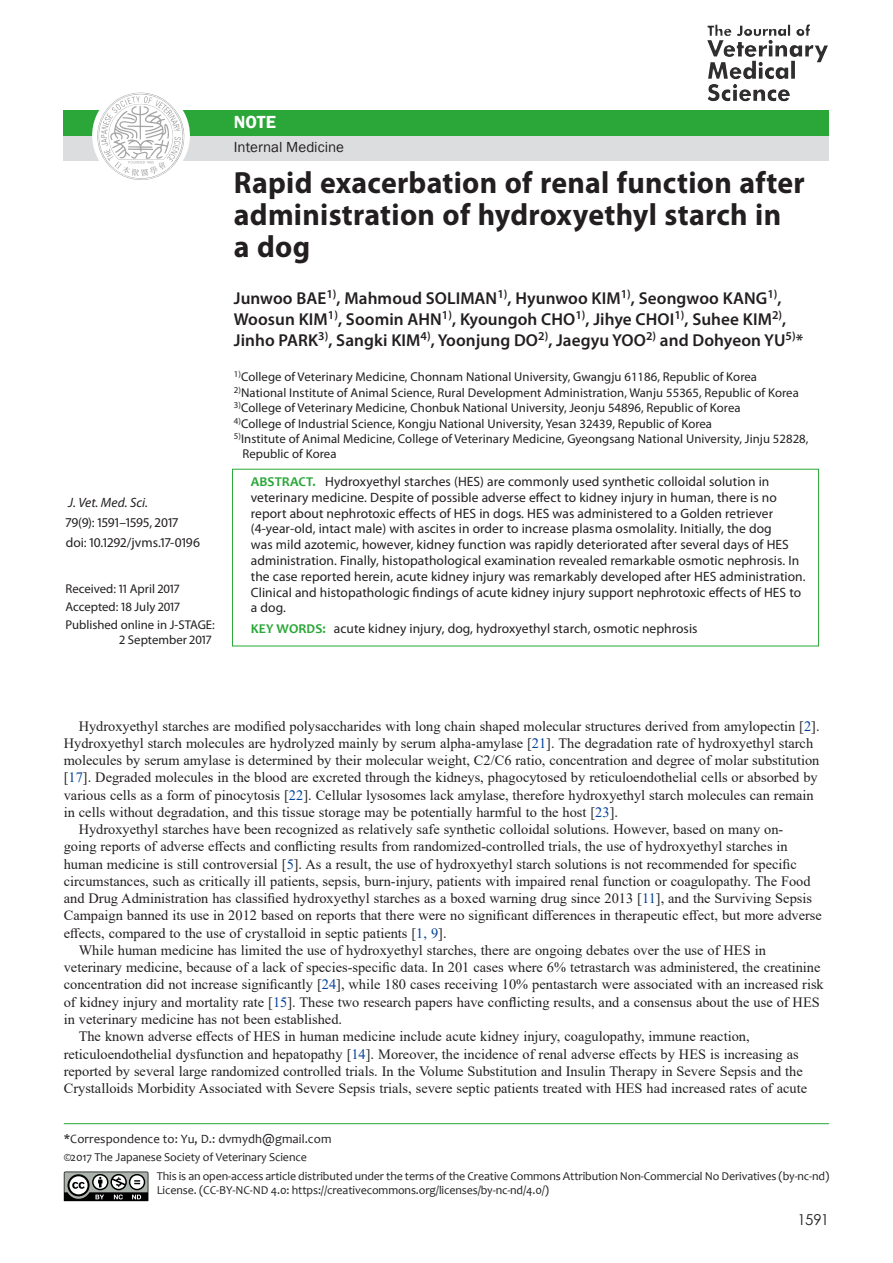
<style>
.page{position:relative;width:893px;height:1263px;background:#fff}
.page>*{position:absolute;margin:0;border:0;box-sizing:border-box;transform-origin:0 0}
.t1{font:700 30.75px/32.2px "Myriad Pro";letter-spacing:.01em;color:#231f20}
.t2{font:600 18px "Franklin Gothic";color:#fff}
.t3{font:600 17.25px/21px "Myriad Pro";letter-spacing:.005em;color:#231f20}
.t4{font:15px "Franklin Gothic";color:#231f20}
.t5{font:15px "Century Gothic";color:#231f20}
.t6{font:14.25px "Times New Roman";color:#231f20}
.t7{font:13.5px/15.8px "Myriad Pro";letter-spacing:.005em;color:#231f20}
.t8{font:italic 13.5px "Myriad Pro";color:#231f20}
.t9{font:12.75px/15.6px "Myriad Pro";letter-spacing:.005em;color:#231f20}
.t10{font:12.75px "Candara";letter-spacing:.005em;color:#231f20}
.t11{font:12px/20px "Candara";letter-spacing:-.01em;color:#231f20}
.s1{font-family:"Candara";font-weight:700;color:#2aa738}
.s2{color:#003f98}
</style>
<div class="page">
<hr style="left:64px;top:1123px;width:765px;height:1px;background:#2aa738">
<div style="left:64px;top:136px;width:765px;height:25px;background:#dcdddf"></div>
<div style="left:64px;top:111px;width:765px;height:25px;background:#2aa738"></div>
<div style="left:92px;top:87px;width:98px;height:97px;background:#fff;border-radius:50%"></div>
<svg style="left:94px;top:92px;width:93px;height:88px"></svg>
<img style="left:707px;top:24px;width:106px;height:33px">
<svg style="left:64px;top:1171px;width:84px;height:30px"></svg>
<p class="t8" style="left:68px;top:494px;width:81px">J. Vet. Med. Sci.</p>
<p class="t7" style="left:66px;top:512px;width:136px;line-height:20px">79(9): 1591–1595, 2017 doi: 10.1292/jvms.17-0196</p>
<p class="t9" style="left:66px;top:579px;width:151px;line-height:17.9px">Received: 11 April 2017<br>Accepted: 18 July 2017<br>Published online in J-STAGE:</p>
<p class="t9" style="left:120px;top:632px;width:93px">2 September 2017</p>
<p class="t2" style="left:234px;top:111px;width:44px">NOTE</p>
<p class="t4" style="left:234px;top:138px;width:112px">Internal Medicine</p>
<h1 class="t1" style="left:234px;top:165px;width:572px">Rapid exacerbation of renal function after administration of hydroxyethyl starch in<br>a dog</h1>
<p class="t3" style="left:234px;top:287px;width:571px">Junwoo BAE<sup>1)</sup>, Mahmoud SOLIMAN<sup>1)</sup>, Hyunwoo KIM<sup>1)</sup>, Seongwoo KANG<sup>1)</sup>,<br>Woosun KIM<sup>1)</sup>, Soomin AHN<sup>1)</sup>, Kyoungoh CHO<sup>1)</sup>, Jihye CHOI<sup>1)</sup>, Suhee KIM<sup>2)</sup>,<br>Jinho PARK<sup>3)</sup>, Sangki KIM<sup>4)</sup>, Yoonjung DO<sup>2)</sup>, Jaegyu YOO<sup>2)</sup> and Dohyeon YU<sup>5)</sup>*</p>
<p class="t9" style="left:234px;top:369px;width:576px"><sup>1)</sup>College of Veterinary Medicine, Chonnam National University, Gwangju 61186, Republic of Korea <sup>2)</sup>National Institute of Animal Science, Rural Development Administration, Wanju 55365, Republic of Korea <sup>3)</sup>College of Veterinary Medicine, Chonbuk National University, Jeonju 54896, Republic of Korea<br><sup>4)</sup>College of Industrial Science, Kongju National University, Yesan 32439, Republic of Korea<br><sup>5)</sup>Institute of Animal Medicine, College of Veterinary Medicine, Gyeongsang National University, Jinju 52828,</p>
<p class="t9" style="left:242px;top:445px;width:96px">Republic of Korea</p>
<p class="t7" style="left:251px;top:474px;width:556px"><span class="s1">ABSTRACT.</span> Hydroxyethyl starches (HES) are commonly used synthetic colloidal solution in veterinary medicine. Despite of possible adverse effect to kidney injury in human, there is no report about nephrotoxic effects of HES in dogs. HES was administered to a Golden retriever (4-year-old, intact male) with ascites in order to increase plasma osmolality. Initially, the dog<br>was mild azotemic, however, kidney function was rapidly deteriorated after several days of HES administration. Finally, histopathological examination revealed remarkable osmotic nephrosis. In the case reported herein, acute kidney injury was remarkably developed after HES administration.<br>Clinical and histopathologic findings of acute kidney injury support nephrotoxic effects of HES to a dog.</p>
<p class="t7" style="left:251px;top:620px;width:448px"><span class="s1">KEY WORDS:</span> acute kidney injury, dog, hydroxyethyl starch, osmotic nephrosis</p>
<p class="t6" style="left:79px;top:716px;width:742px">Hydroxyethyl starches are modified polysaccharides with long chain shaped molecular structures derived from amylopectin [<span class="s2">2</span>].</p>
<p class="t6" style="left:64px;top:733px;width:751px">Hydroxyethyl starch molecules are hydrolyzed mainly by serum alpha-amylase [<span class="s2">21</span>]. The degradation rate of hydroxyethyl starch</p>
<p class="t6" style="left:64px;top:750px;width:757px">molecules by serum amylase is determined by their molecular weight, C2/C6 ratio, concentration and degree of molar substitution</p>
<p class="t6" style="left:64px;top:767px;width:755px">[<span class="s2">17</span>]. Degraded molecules in the blood are excreted through the kidneys, phagocytosed by reticuloendothelial cells or absorbed by</p>
<p class="t6" style="left:64px;top:785px;width:751px">various cells as a form of pinocytosis [<span class="s2">22</span>]. Cellular lysosomes lack amylase, therefore hydroxyethyl starch molecules can remain</p>
<p class="t6" style="left:64px;top:802px;width:556px">in cells without degradation, and this tissue storage may be potentially harmful to the host [<span class="s2">23</span>].</p>
<p class="t6" style="left:79px;top:819px;width:706px">Hydroxyethyl starches have been recognized as relatively safe synthetic colloidal solutions. However, based on many on-</p>
<p class="t6" style="left:64px;top:836px;width:725px">going reports of adverse effects and conflicting results from randomized-controlled trials, the use of hydroxyethyl starches in</p>
<p class="t6" style="left:64px;top:854px;width:735px">human medicine is still controversial [<span class="s2">5</span>]. As a result, the use of hydroxyethyl starch solutions is not recommended for specific</p>
<p class="t6" style="left:64px;top:871px;width:748px">circumstances, such as critically ill patients, sepsis, burn-injury, patients with impaired renal function or coagulopathy. The Food</p>
<p class="t6" style="left:64px;top:888px;width:750px">and Drug Administration has classified hydroxyethyl starches as a boxed warning drug since 2013 [<span class="s2">11</span>], and the Surviving Sepsis</p>
<p class="t6" style="left:64px;top:906px;width:760px">Campaign banned its use in 2012 based on reports that there were no significant differences in therapeutic effect, but more adverse</p>
<p class="t6" style="left:64px;top:923px;width:384px">effects, compared to the use of crystalloid in septic patients [<span class="s2">1, 9</span>].</p>
<p class="t6" style="left:79px;top:940px;width:689px">While human medicine has limited the use of hydroxyethyl starches, there are ongoing debates over the use of HES in</p>
<p class="t6" style="left:64px;top:957px;width:758px">veterinary medicine, because of a lack of species-specific data. In 201 cases where 6% tetrastarch was administered, the creatinine</p>
<p class="t6" style="left:64px;top:975px;width:761px">concentration did not increase significantly [<span class="s2">24</span>], while 180 cases receiving 10% pentastarch were associated with an increased risk</p>
<p class="t6" style="left:64px;top:992px;width:757px">of kidney injury and mortality rate [<span class="s2">15</span>]. These two research papers have conflicting results, and a consensus about the use of HES</p>
<p class="t6" style="left:64px;top:1009px;width:280px">in veterinary medicine has not been established.</p>
<p class="t6" style="left:79px;top:1026px;width:672px">The known adverse effects of HES in human medicine include acute kidney injury, coagulopathy, immune reaction,</p>
<p class="t6" style="left:64px;top:1044px;width:736px">reticuloendothelial dysfunction and hepatopathy [<span class="s2">14</span>]. Moreover, the incidence of renal adverse effects by HES is increasing as</p>
<p class="t6" style="left:64px;top:1061px;width:740px">reported by several large randomized controlled trials. In the Volume Substitution and Insulin Therapy in Severe Sepsis and the</p>
<p class="t6" style="left:64px;top:1078px;width:745px">Crystalloids Morbidity Associated with Severe Sepsis trials, severe septic patients treated with HES had increased rates of acute</p>
<p class="t10" style="left:64px;top:1130px;width:269px">*Correspondence to: Yu, D.: dvmydh@gmail.com</p>
<p class="t11" style="left:157px;top:1146px;width:674px;text-indent:-93px">©2017 The Japanese Society of Veterinary Science<br>This is an open-access article distributed under the terms of the Creative Commons Attribution Non-Commercial No Derivatives (by-nc-nd)</p>
<p class="t11" style="left:157px;top:1180px;width:394px">License. (CC-BY-NC-ND 4.0: https://creativecommons.org/licenses/by-nc-nd/4.0/)</p>
<p class="t5" style="left:798px;top:1209px;width:33px">1591</p>
</div>
